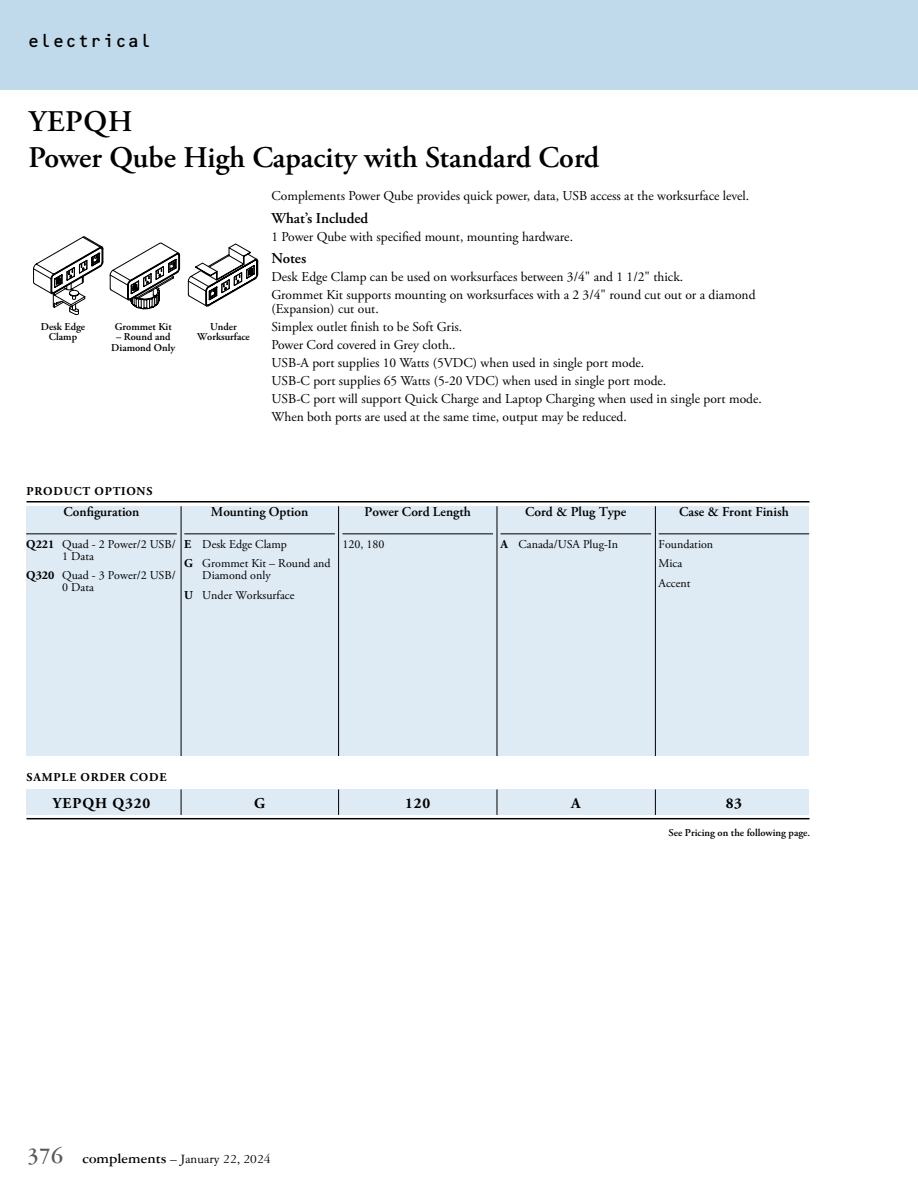
<style>
.page{position:relative;width:918px;height:1188px;background:#fff}
.page>*{position:absolute;margin:0;border:0;box-sizing:border-box;transform-origin:0 0}
.t1{font:600 30px/36px "Adobe Garamond Pro";letter-spacing:-.005em;color:#000}
.t2{font:18px "OCRB Std";letter-spacing:-.025em;color:#000}
.t3{font:600 15px "Adobe Garamond Pro";color:#000}
.t4{font:700 15px "Adobe Garamond Pro";letter-spacing:.055em;color:#000}
.t5{font:13.5px/18px "Adobe Garamond Pro";color:#000}
.t6{font:600 13.5px "Adobe Garamond Pro";color:#000}
.t7{font:13.5px "Garamond Three";color:#000}
.t8{font:12px/19.5px "Adobe Garamond Pro";color:#000}
.t9{font:700 12px "Adobe Garamond Pro";letter-spacing:.065em;color:#000}
.t10{font:600 10.5px/10.5px "Adobe Garamond Pro";color:#000;text-align:center}
.s1{font-weight:700}
.s2{font-weight:700;font-size:24px;color:#58595b}
.s3{font-weight:700;font-size:15px}
</style>
<div class="page">
<div style="left:0;top:0;width:918px;height:90px;background:#c0daec"></div>
<div style="left:26px;top:789px;width:783px;height:26px;background:#deeaf4"></div>
<div style="left:26px;top:506px;width:783px;height:250px;background:#deeaf4"></div>
<hr style="left:26px;top:534px;width:151px;height:1px;background:#000">
<hr style="left:184px;top:534px;width:151px;height:1px;background:#000">
<hr style="left:342px;top:534px;width:151px;height:1px;background:#000">
<hr style="left:501px;top:534px;width:150px;height:1px;background:#000">
<hr style="left:659px;top:534px;width:150px;height:1px;background:#000">
<hr style="left:27px;top:501px;width:783px;height:1px;background:#000">
<hr style="left:27px;top:818px;width:783px;height:1px;background:#000">
<svg style="left:338px;top:789px;width:1px;height:26px"></svg>
<svg style="left:655px;top:789px;width:1px;height:26px"></svg>
<svg style="left:497px;top:789px;width:1px;height:26px"></svg>
<svg style="left:181px;top:789px;width:1px;height:26px"></svg>
<hr style="left:338px;top:506px;width:1px;height:250px;background:#000">
<hr style="left:655px;top:506px;width:1px;height:250px;background:#000">
<hr style="left:497px;top:506px;width:1px;height:250px;background:#000">
<hr style="left:181px;top:506px;width:1px;height:250px;background:#000">
<svg style="left:33px;top:236px;width:226px;height:80px"></svg>
<h2 class="t2" style="left:27px;top:31px;width:127px">electrical</h2>
<h1 class="t1" style="left:28px;top:104px;width:572px">YEPQH<br>Power Qube High Capacity with Standard Cord</h1>
<p class="t5" style="left:272px;top:187px;width:479px">Complements Power Qube provides quick power, data, USB access at the worksurface level.</p>
<p class="t3" style="left:272px;top:209px;width:98px">What’s Included</p>
<p class="t5" style="left:272px;top:228px;width:303px">1 Power Qube with specified mount, mounting hardware.</p>
<p class="t3" style="left:272px;top:250px;width:36px">Notes</p>
<p class="t5" style="left:272px;top:268px;width:486px">Desk Edge Clamp can be used on worksurfaces between 3/4" and 1 1/2" thick.<br>Grommet Kit supports mounting on worksurfaces with a 2 3/4" round cut out or a diamond</p>
<p class="t5" style="left:272px;top:300px;width:492px">(Expansion) cut out.<br>Simplex outlet finish to be Soft Gris.<br>Power Cord covered in Grey cloth..<br>USB-A port supplies 10 Watts (5VDC) when used in single port mode.<br>USB-C port supplies 65 Watts (5-20 VDC) when used in single port mode.<br>USB-C port will support Quick Charge and Laptop Charging when used in single port mode.<br>When both ports are used at the same time, output may be reduced.</p>
<p class="t10" style="left:41px;top:321px;width:46px">Desk Edge<br>Clamp</p>
<p class="t10" style="left:115px;top:321px;width:59px">Grommet Kit</p>
<p class="t10" style="left:197px;top:321px;width:54px">Under<br>Worksurface</p>
<p class="t10" style="left:111px;top:332px;width:65px">– Round and<br>Diamond Only</p>
<p class="t9" style="left:27px;top:484px;width:127px">PRODUCT OPTIONS</p>
<p class="t6" style="left:64px;top:504px;width:77px">Configuration</p>
<p class="t8" style="left:62px;top:538px;width:115px;line-height:12px;text-indent:-36px"><span class="s1">Q221</span> Quad - 2 Power/2 USB/<br>1 Data</p>
<p class="t8" style="left:62px;top:570px;width:115px;line-height:12px;text-indent:-36px"><span class="s1">Q320</span> Quad - 3 Power/2 USB/<br>0 Data</p>
<p class="t6" style="left:211px;top:504px;width:99px">Mounting Option</p>
<p class="t8" style="left:184px;top:534px;width:148px"><span class="s1">E</span> Desk Edge Clamp<br><span class="s1">G</span> Grommet Kit – Round and</p>
<p class="t8" style="left:184px;top:566px;width:112px;text-align:center">Diamond only<br><span class="s1">U</span> Under Worksurface</p>
<p class="t6" style="left:365px;top:504px;width:108px">Power Cord Length</p>
<p class="t8" style="left:342px;top:534px;width:43px">120, 180</p>
<p class="t6" style="left:525px;top:504px;width:103px">Cord &amp; Plug Type</p>
<p class="t8" style="left:501px;top:534px;width:119px"><span class="s1">A</span> Canada/USA Plug-In</p>
<p class="t6" style="left:679px;top:504px;width:111px">Case &amp; Front Finish</p>
<p class="t8" style="left:659px;top:534px;width:56px">Foundation<br>Mica<br>Accent</p>
<p class="t9" style="left:27px;top:770px;width:141px">SAMPLE ORDER CODE</p>
<p class="t4" style="left:53px;top:794px;width:99px">YEPQH Q320</p>
<p class="t4" style="left:254px;top:794px;width:13px">G</p>
<p class="t4" style="left:405px;top:794px;width:26px">120</p>
<p class="t4" style="left:571px;top:794px;width:11px">A</p>
<p class="t4" style="left:726px;top:794px;width:18px">83</p>
<p class="t7" style="left:27px;top:1152px;width:245px"><span class="s2">376</span> <span class="s3">complements</span> – January 22, 2024</p>
<p class="t10" style="left:668px;top:827px;width:143px">See Pricing on the following page.</p>
</div>
